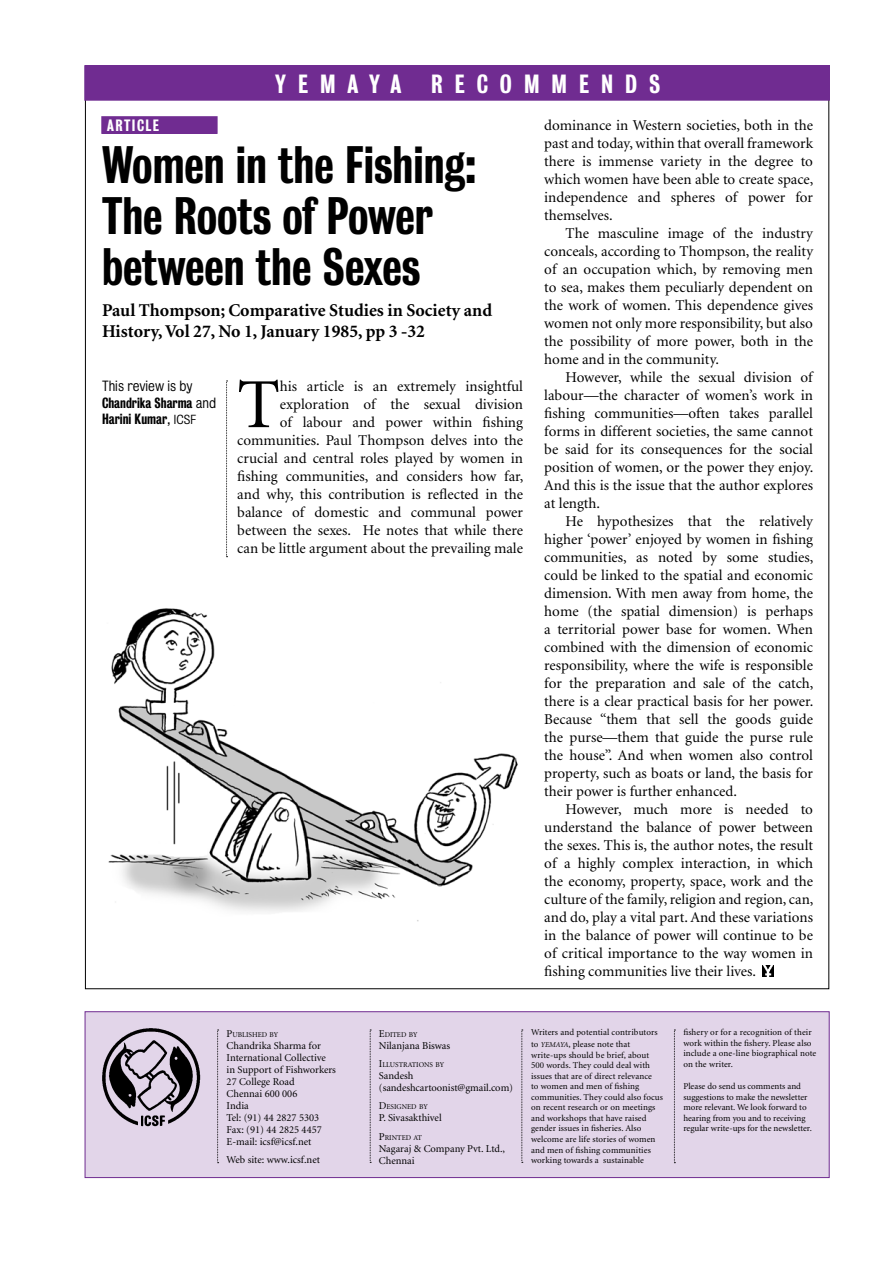
<style>
.page{position:relative;width:893px;height:1263px;background:#fff}
.page>*{position:absolute;margin:0;border:0;box-sizing:border-box;transform-origin:0 0}
.BodyTextFirstPara{font:70.35px "Minion";color:#000}
.Heading{font:48px/51px "Bureau Grotesque Three Five";color:#000}
.BodyText{font:24px "Bureau Grotesque Three Five";letter-spacing:.5em;color:#fff}
.Intro{font:700 18px/21px "Minion";color:#000}
.BodyText-2{font:15px/18px "Minion";color:#000;text-align:justify}
.BodyTextFirstPara-2{font:15px/18px "Minion";color:#000;text-align:right}
.Region{font:15px "Bureau Grotesque Three Five";letter-spacing:.1em;color:#fff}
.Footnote{font:13.5px/16.5px "Bureau Grotesque Three Five";color:#000}
.t1{font:10.5px/12px "Minion";color:#000}
.t2{font:9px/10.5px "Minion";letter-spacing:.01em;color:#000}
.t3{font:7.35px "Minion";color:#000}
.s1{font-family:"Bureau Grotesque Five One"}
.s2{font-family:"Bureau Grotesque Five One";font-size:12px}
.s3{font-size:10.5px}
.s4{font-style:italic;font-size:7.5px}
</style>
<div class="page">
<div style="left:85px;top:1011px;width:745px;height:167px;background:#e2d5e9;border:1px solid #702c91"></div>
<img style="left:102px;top:1028px;width:99px;height:99px">
<svg style="left:217px;top:1030px;width:2px;height:133px"></svg>
<svg style="left:370px;top:1030px;width:1px;height:133px"></svg>
<svg style="left:521px;top:1030px;width:2px;height:133px"></svg>
<svg style="left:674px;top:1030px;width:1px;height:133px"></svg>
<div style="left:102px;top:117px;width:115px;height:16px;background:#702c91"></div>
<div style="left:101px;top:116px;width:117px;height:18px;border:2px solid #702c91"></div>
<svg style="left:762px;top:965px;width:11px;height:11px"></svg>
<div style="left:85px;top:66px;width:744px;height:34px;background:#702c91"></div>
<div style="left:84px;top:65px;width:746px;height:36px;border:2px solid #702c91"></div>
<svg style="left:226px;top:381px;width:2px;height:176px"></svg>
<img style="left:108px;top:608px;width:410px;height:314px">
<p class="BodyText" style="left:275px;top:70px;width:176px">YEMAYA REC</p>
<p class="BodyText" style="left:500px;top:70px;width:162px">OMMENDS</p>
<p class="Region" style="left:107px;top:117px;width:54px">article</p>
<p class="Heading" style="left:102px;top:139px;width:376px">Women in the Fishing:<br>The Roots of Power between the Sexes</p>
<p class="Intro" style="left:102px;top:301px;width:392px">Paul Thompson; Comparative Studies in Society and<br>History, Vol 27, No 1, January 1985, pp 3 -32</p>
<p class="Footnote" style="left:102px;top:378px;width:116px"><span class="s1">This review is by<br></span>Chandrika Sharma <span class="s1">and<br></span>Harini Kumar<span class="s1">,</span> <span class="s2">ICSF</span></p>
<p class="BodyTextFirstPara" style="left:237px;top:370px;width:44px">T</p>
<p class="BodyTextFirstPara-2" style="left:237px;top:378px;width:288px">his article is an extremely insightful exploration of the sexual division<br>of labour and power within fishing communities. Paul Thompson delves into the crucial and central roles played by women in fishing communities, and considers how far, and why, this contribution is reflected in the balance of domestic and communal power between the sexes. He notes that while there can be little argument about the prevailing male</p>
<p class="BodyTextFirstPara-2" style="left:544px;top:117px;width:271px;text-align:justify">dominance in Western societies, both in the past and today, within that overall framework there is immense variety in the degree to which women have been able to create space, independence and spheres of power for themselves.</p>
<p class="BodyText-2" style="left:544px;top:225px;width:270px;text-indent:21px">The masculine image of the industry conceals, according to Thompson, the reality of an occupation which, by removing men to sea, makes them peculiarly dependent on the work of women. This dependence gives women not only more responsibility, but also the possibility of more power, both in the home and in the community.</p>
<p class="BodyText-2" style="left:544px;top:369px;width:271px;text-indent:21px">However, while the sexual division of labour—the character of women’s work in fishing communities—often takes parallel forms in different societies, the same cannot be said for its consequences for the social position of women, or the power they enjoy.<br>And this is the issue that the author explores at length.</p>
<p class="BodyText-2" style="left:544px;top:513px;width:271px;text-indent:21px">He hypothesizes that the relatively higher ‘power’ enjoyed by women in fishing communities, as noted by some studies, could be linked to the spatial and economic dimension. With men away from home, the home (the spatial dimension) is perhaps a territorial power base for women. When combined with the dimension of economic responsibility, where the wife is responsible for the preparation and sale of the catch, there is a clear practical basis for her power.<br>Because “them that sell the goods guide the purse—them that guide the purse rule the house”. And when women also control property, such as boats or land, the basis for their power is further enhanced.</p>
<p class="BodyText-2" style="left:544px;top:801px;width:271px;text-indent:21px">However, much more is needed to understand the balance of power between the sexes. This is, the author notes, the result of a highly complex interaction, in which the economy, property, space, work and the culture of the family, religion and region, can, and do, play a vital part. And these variations in the balance of power will continue to be of critical importance to the way women in fishing communities live their lives.</p>
<p class="t3" style="left:227px;top:1031px;width:53px"><span class="s3">P</span>UBLISHED BY</p>
<p class="t1" style="left:227px;top:1040px;width:96px">Chandrika Sharma for</p>
<p class="t1" style="left:227px;top:1052px;width:101px">International Collective</p>
<p class="t1" style="left:227px;top:1064px;width:111px">in Support of Fishworkers</p>
<p class="t1" style="left:227px;top:1076px;width:72px">27 College Road<br>Chennai 600 006<br>India</p>
<p class="t1" style="left:227px;top:1112px;width:94px">Tel: (91) 44 2827 5303</p>
<p class="t1" style="left:227px;top:1124px;width:97px">Fax: (91) 44 2825 4457</p>
<p class="t1" style="left:227px;top:1136px;width:86px">E-mail: icsf@icsf.net</p>
<p class="t1" style="left:227px;top:1154px;width:95px">Web site: www.icsf.net</p>
<p class="t3" style="left:379px;top:1031px;width:40px"><span class="s3">E</span>DITED BY</p>
<p class="t1" style="left:379px;top:1040px;width:73px">Nilanjana Biswas</p>
<p class="t3" style="left:379px;top:1061px;width:67px"><span class="s3">I</span>LLUSTRATIONS BY</p>
<p class="t1" style="left:379px;top:1070px;width:136px">Sandesh (sandeshcartoonist@gmail.com)</p>
<p class="t3" style="left:379px;top:1103px;width:50px"><span class="s3">D</span>ESIGNED BY</p>
<p class="t1" style="left:379px;top:1112px;width:64px">P. Sivasakthivel</p>
<p class="t3" style="left:379px;top:1134px;width:45px"><span class="s3">P</span>RINTED AT</p>
<p class="t1" style="left:379px;top:1143px;width:128px">Nagaraj &amp; Company Pvt. Ltd.,<br>Chennai</p>
<p class="t2" style="left:531px;top:1027px;width:128px;line-height:12px">Writers and potential contributors to <span class="s4">YEMAYA</span>, please note that</p>
<p class="t2" style="left:531px;top:1050px;width:133px">write-ups should be brief, about<br>500 words. They could deal with issues that are of direct relevance<br>to women and men of fishing communities. They could also focus on recent research or on meetings and workshops that have raised gender issues in fisheries. Also welcome are life stories of women and men of fishing communities working towards a sustainable</p>
<p class="t2" style="left:683px;top:1028px;width:135px">fishery or for a recognition of their work within the fishery. Please also include a one-line biographical note on the writer.</p>
<p class="t2" style="left:683px;top:1081px;width:130px">Please do send us comments and suggestions to make the newsletter more relevant. We look forward to hearing from you and to receiving regular write-ups for the newsletter.</p>
</div>
